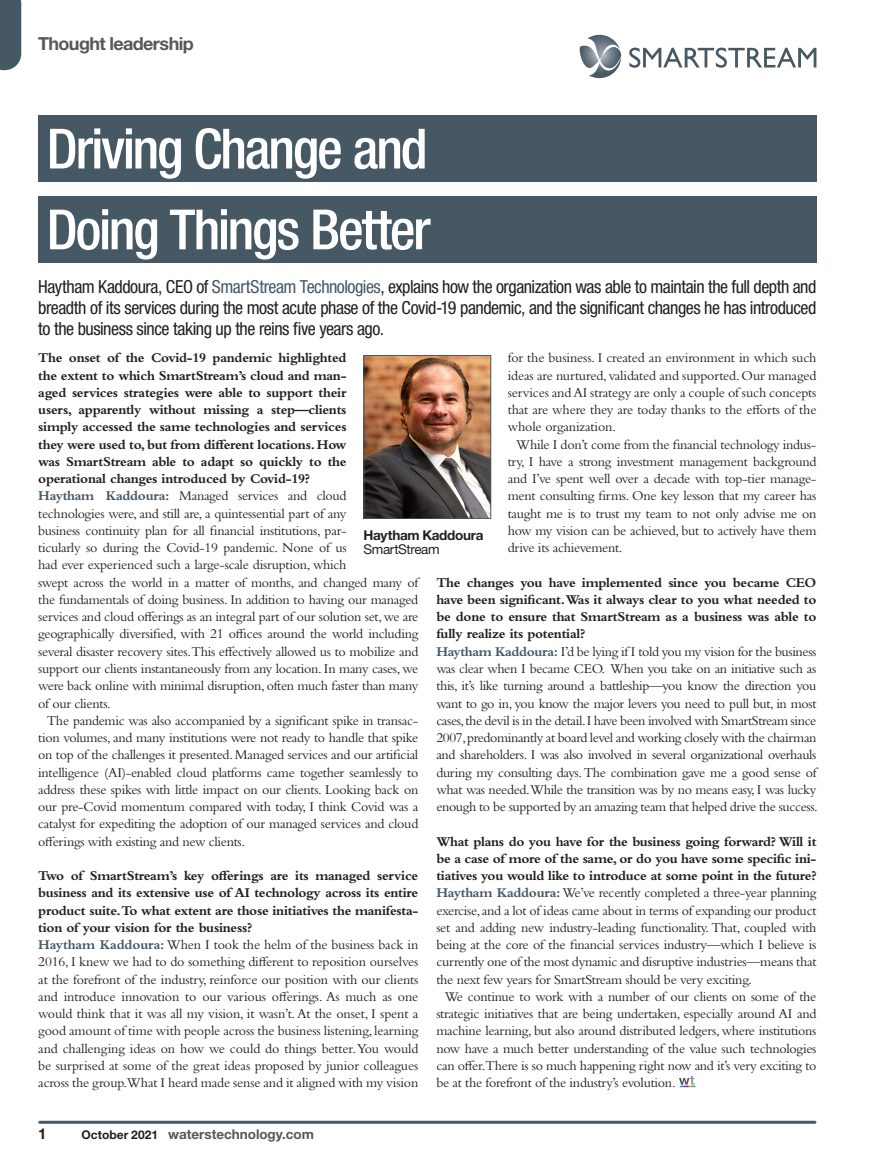
<style>
.page{position:relative;width:876px;height:1174px;background:#fff}
.page>*{position:absolute;margin:0;border:0;box-sizing:border-box;transform-origin:0 0}
.DPS_Feature_head_Hv5{font:500 condensed 55.5px "Helvetica Neue LT Pro";letter-spacing:-.04em;color:#fff}
.Standfirst_Hv57C{font:condensed 18px/21px "Helvetica Neue LT Pro";letter-spacing:-.025em;color:#231f20;text-align:justify}
.t1{font:700 18px "Helvetica Neue LT Pro";letter-spacing:-.035em;color:#57585a}
.t2{font:700 15px "Helvetica Neue LT Pro";color:#231f20}
.Body_Text_Indent_jus{font:14.1px/17.2px "Bembo Std";letter-spacing:-.02em;color:#231f20;text-align:justify}
.Body_Text_Indent_jus-2{font:700 14.1px/17.2px "Bembo Std";letter-spacing:-.02em;color:#231f20;text-align:justify}
.t3{font:700 13.5px "Helvetica Neue LT Pro";letter-spacing:-.005em;color:#57585a}
.Pic_caption_black{font:700 13.5px "Helvetica Neue LT Pro";letter-spacing:-.02em;color:#231f20}
.Pic_caption_black-2{font:13.5px "Helvetica Neue LT Pro";letter-spacing:-.03em;color:#231f20}
.s1{color:#475865}
.s2{font-weight:700;color:#475865}
.s3{font-size:12px;color:#231f20}
</style>
<div class="page">
<hr style="left:40px;top:1120px;width:775px;height:3px;background:#475865">
<svg style="left:0;top:0;width:21px;height:70px"></svg>
<svg style="left:679px;top:1075px;width:16px;height:12px"></svg>
<div style="left:38px;top:116px;width:778px;height:66px;background:#475865"></div>
<svg style="left:580px;top:35px;width:41px;height:43px"></svg>
<svg style="left:629px;top:48px;width:187px;height:20px"></svg>
<img style="left:366px;top:357px;width:123px;height:160px">
<div style="left:364px;top:355px;width:127px;height:164px;border:1px solid #475865"></div>
<div style="left:38px;top:196px;width:778px;height:66px;background:#475865"></div>
<p class="t1" style="left:38px;top:32px;width:157px">Thought leadership</p>
<p class="DPS_Feature_head_Hv5" style="left:47px;top:116px;width:382px">Driving Change and</p>
<p class="DPS_Feature_head_Hv5" style="left:47px;top:196px;width:385px">Doing Things Better</p>
<p class="Standfirst_Hv57C" style="left:38px;top:276px;width:780px">Haytham Kaddoura, CEO of <span class="s1">SmartStream Technologies</span>, explains how the organization was able to maintain the full depth and breadth of its services during the most acute phase of the Covid-19 pandemic, and the significant changes he has introduced to the business since taking up the reins five years ago.</p>
<p class="Body_Text_Indent_jus-2" style="left:38px;top:349px;width:310px">The onset of the Covid-19 pandemic highlighted the extent to which SmartStream’s cloud and man&shy;aged services strategies were able to support their users, apparently without missing a step—clients simply accessed the same technologies and services they were used to, but from different locations. How was SmartStream able to adapt so quickly to the operational changes introduced by Covid-19?</p>
<p class="Body_Text_Indent_jus" style="left:38px;top:487px;width:382px;text-align:left"><span class="s2">Haytham Kaddoura:</span> Managed services and cloud<br>technologies were, and still are, a quintessential part of any<br>business continuity plan for all financial institutions, par-<br>ticularly so during the Covid-19 pandemic. None of us<br>had ever experienced such a large-scale disruption, which<br>swept across the world in a matter of months, and changed many of the fundamentals of doing business. In addition to having our managed services and cloud offerings as an integral part of our solution set, we are geographically diversified, with 21 offices around the world including several disaster recovery sites.This effectively allowed us to mobilize and support our clients instantaneously from any location. In many cases, we were back online with minimal disruption, often much faster than many of our clients.</p>
<p class="Body_Text_Indent_jus" style="left:38px;top:711px;width:382px;text-indent:9px">The pandemic was also accompanied by a significant spike in transac&shy;tion volumes, and many institutions were not ready to handle that spike on top of the challenges it presented. Managed services and our artificial intelligence (AI)-enabled cloud platforms came together seamlessly to address these spikes with little impact on our clients. Looking back on our pre-Covid momentum compared with today, I think Covid was a catalyst for expediting the adoption of our managed services and cloud offerings with existing and new clients.</p>
<p class="Body_Text_Indent_jus-2" style="left:38px;top:867px;width:382px">Two of SmartStream’s key offerings are its managed service business and its extensive use of AI technology across its entire product suite.To what extent are those initiatives the manifesta&shy;tion of your vision for the business?</p>
<p class="Body_Text_Indent_jus" style="left:38px;top:935px;width:382px"><span class="s2">Haytham Kaddoura:</span> When I took the helm of the business back in 2016, I knew we had to do something different to reposition ourselves at the forefront of the industry, reinforce our position with our clients and introduce innovation to our various offerings. As much as one would think that it was all my vision, it wasn’t. At the onset, I spent a good amount of time with people across the business listening, learning and challenging ideas on how we could do things better. You would be surprised at some of the great ideas proposed by junior colleagues across the group.What I heard made sense and it aligned with my vision</p>
<p class="Body_Text_Indent_jus" style="left:508px;top:349px;width:310px">for the business. I created an environment in which such ideas are nurtured, validated and supported. Our managed services and AI strategy are only a couple of such concepts that are where they are today thanks to the efforts of the whole organization.</p>
<p class="Body_Text_Indent_jus" style="left:508px;top:435px;width:310px;text-indent:9px">While I don’t come from the financial technology indus&shy;try, I have a strong investment management background and I’ve spent well over a decade with top-tier manage&shy;ment consulting firms. One key lesson that my career has taught me is to trust my team to not only advise me on how my vision can be achieved, but to actively have them drive its achievement.</p>
<p class="Body_Text_Indent_jus-2" style="left:436px;top:573px;width:382px">The changes you have implemented since you became CEO have been significant.Was it always clear to you what needed to be done to ensure that SmartStream as a business was able to fully realize its potential?</p>
<p class="Body_Text_Indent_jus" style="left:436px;top:642px;width:383px"><span class="s2">Haytham Kaddoura:</span> I’d be lying if I told you my vision for the business was clear when I became CEO. When you take on an initiative such as this, it’s like turning around a battleship—you know the direction you want to go in, you know the major levers you need to pull but, in most cases, the devil is in the detail. I have been involved with SmartStream since 2007, predominantly at board level and working closely with the chairman and shareholders. I was also involved in several organizational overhauls during my consulting days. The combination gave me a good sense of what was needed.While the transition was by no means easy, I was lucky enough to be supported by an amazing team that helped drive the success.</p>
<p class="Body_Text_Indent_jus-2" style="left:436px;top:832px;width:382px">What plans do you have for the business going forward? Will it be a case of more of the same, or do you have some specific ini&shy;tiatives you would like to introduce at some point in the future?</p>
<p class="Body_Text_Indent_jus" style="left:436px;top:884px;width:382px"><span class="s2">Haytham Kaddoura:</span> We’ve recently completed a three-year planning exercise, and a lot of ideas came about in terms of expanding our product set and adding new industry-leading functionality. That, coupled with being at the core of the financial services industry—which I believe is currently one of the most dynamic and disruptive industries—means that the next few years for SmartStream should be very exciting.</p>
<p class="Body_Text_Indent_jus" style="left:436px;top:987px;width:382px;text-indent:9px">We continue to work with a number of our clients on some of the strategic initiatives that are being undertaken, especially around AI and machine learning, but also around distributed ledgers, where institutions now have a much better understanding of the value such technologies can offer.There is so much happening right now and it’s very exciting to be at the forefront of the industry’s evolution.</p>
<p class="Pic_caption_black" style="left:364px;top:527px;width:122px">Haytham Kaddoura</p>
<p class="Pic_caption_black-2" style="left:364px;top:540px;width:78px">SmartStream</p>
<p class="t2" style="left:38px;top:1124px;width:10px">1</p>
<p class="t3" style="left:82px;top:1125px;width:234px"><span class="s3">October 2021</span> waterstechnology.com</p>
</div>
